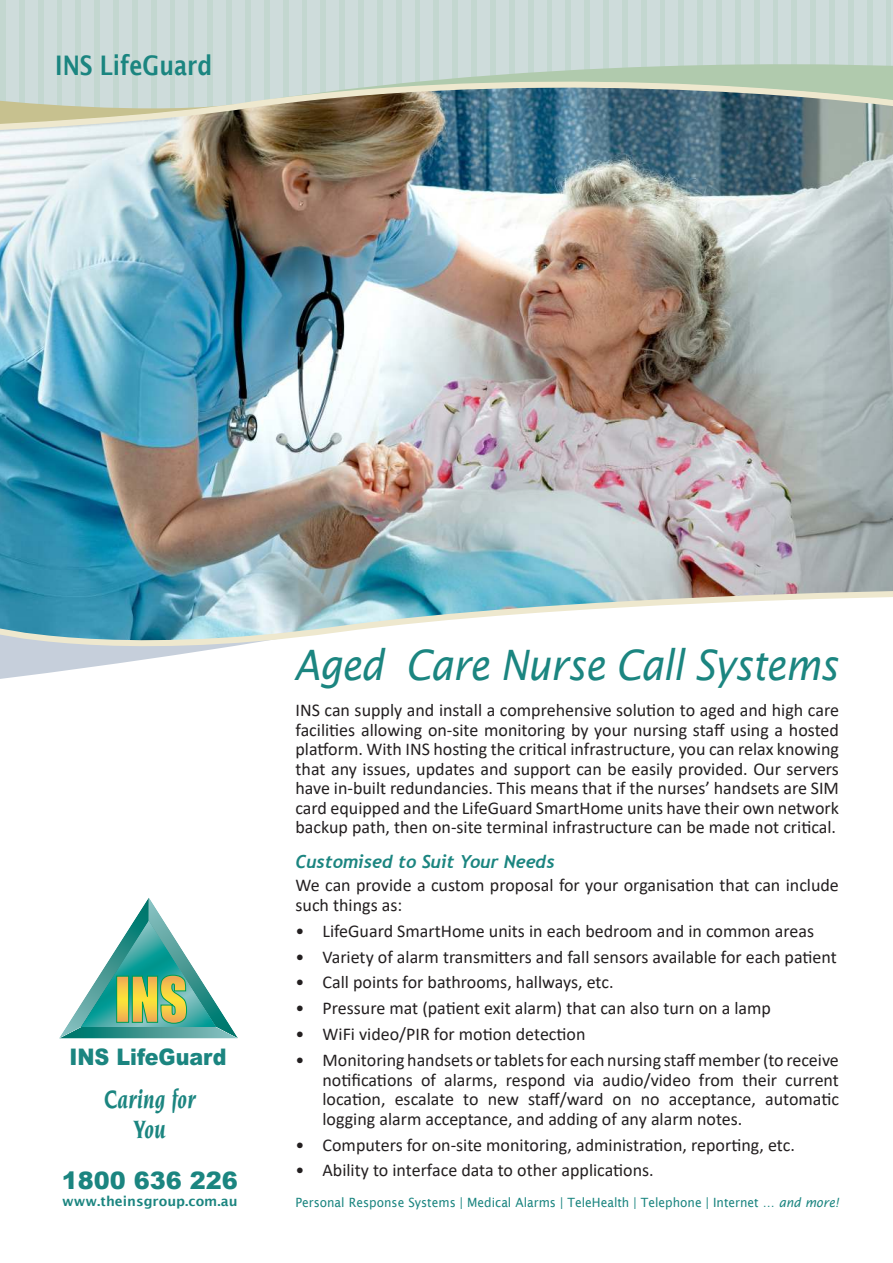
<style>
.page{position:relative;width:893px;height:1263px;background:#fff}
.page>*{position:absolute;margin:0;border:0;box-sizing:border-box;transform-origin:0 0}
.t1{font:italic 42px "Lucida Sans";letter-spacing:-.02em;color:#1b8580;scale:.9 1}
.t2{font:600 27px "Lucida Sans";color:#1b8580;scale:.83 1}
.t3{font:italic 700 27px/30px "Novarese";color:#1b8580;text-align:center;scale:.8 1}
.t4{font:900 24px "Arial";color:#1b8580}
.t5{font:900 22.95px "Arial";color:#1b8580;scale:.9 1}
.t6{font:18px/19.5px "Calibri";color:#231f20;text-align:justify}
.t7{font:italic 700 18px "Trebuchet";color:#1b8580}
.t8{font:600 13.5px "Lucida Sans";color:#1b8580}
.t9{font:12.75px "Lucida Sans";color:#1b8580;scale:.94 1}
.s1{font-style:italic}
</style>
<div class="page">
<div style="left:0;top:0;width:893px;height:533px;background:#c3d7d0"></div>
<div style="left:6px;top:0;width:13px;height:534px;background:#cedcdb"></div>
<div style="left:25px;top:0;width:12px;height:534px;background:#cedcdb"></div>
<div style="left:44px;top:0;width:12px;height:534px;background:#cedcdb"></div>
<div style="left:63px;top:0;width:12px;height:534px;background:#cedcdb"></div>
<div style="left:81px;top:0;width:13px;height:534px;background:#cedcdb"></div>
<div style="left:100px;top:0;width:13px;height:534px;background:#cedcdb"></div>
<div style="left:119px;top:0;width:13px;height:534px;background:#cedcdb"></div>
<div style="left:138px;top:0;width:13px;height:534px;background:#cedcdb"></div>
<div style="left:157px;top:0;width:12px;height:534px;background:#cedcdb"></div>
<div style="left:176px;top:0;width:12px;height:534px;background:#cedcdb"></div>
<div style="left:195px;top:0;width:12px;height:534px;background:#cedcdb"></div>
<div style="left:213px;top:0;width:13px;height:534px;background:#cedcdb"></div>
<div style="left:232px;top:0;width:13px;height:534px;background:#cedcdb"></div>
<div style="left:251px;top:0;width:13px;height:534px;background:#cedcdb"></div>
<div style="left:270px;top:0;width:12px;height:534px;background:#cedcdb"></div>
<div style="left:289px;top:0;width:12px;height:534px;background:#cedcdb"></div>
<div style="left:308px;top:0;width:12px;height:534px;background:#cedcdb"></div>
<div style="left:326px;top:0;width:13px;height:534px;background:#cedcdb"></div>
<div style="left:345px;top:0;width:13px;height:534px;background:#cedcdb"></div>
<div style="left:364px;top:0;width:13px;height:534px;background:#cedcdb"></div>
<div style="left:383px;top:0;width:12px;height:534px;background:#cedcdb"></div>
<div style="left:402px;top:0;width:12px;height:534px;background:#cedcdb"></div>
<div style="left:421px;top:0;width:12px;height:534px;background:#cedcdb"></div>
<div style="left:439px;top:0;width:13px;height:534px;background:#cedcdb"></div>
<div style="left:458px;top:0;width:13px;height:534px;background:#cedcdb"></div>
<div style="left:477px;top:0;width:13px;height:534px;background:#cedcdb"></div>
<div style="left:496px;top:0;width:13px;height:534px;background:#cedcdb"></div>
<div style="left:515px;top:0;width:12px;height:534px;background:#cedcdb"></div>
<div style="left:534px;top:0;width:12px;height:534px;background:#cedcdb"></div>
<div style="left:553px;top:0;width:12px;height:534px;background:#cedcdb"></div>
<div style="left:571px;top:0;width:13px;height:534px;background:#cedcdb"></div>
<div style="left:590px;top:0;width:13px;height:534px;background:#cedcdb"></div>
<div style="left:609px;top:0;width:13px;height:534px;background:#cedcdb"></div>
<div style="left:628px;top:0;width:12px;height:534px;background:#cedcdb"></div>
<div style="left:647px;top:0;width:12px;height:534px;background:#cedcdb"></div>
<div style="left:666px;top:0;width:12px;height:534px;background:#cedcdb"></div>
<div style="left:684px;top:0;width:13px;height:534px;background:#cedcdb"></div>
<div style="left:703px;top:0;width:13px;height:534px;background:#cedcdb"></div>
<div style="left:722px;top:0;width:13px;height:534px;background:#cedcdb"></div>
<div style="left:741px;top:0;width:13px;height:534px;background:#cedcdb"></div>
<div style="left:760px;top:0;width:12px;height:534px;background:#cedcdb"></div>
<div style="left:779px;top:0;width:12px;height:534px;background:#cedcdb"></div>
<div style="left:797px;top:0;width:13px;height:534px;background:#cedcdb"></div>
<div style="left:816px;top:0;width:13px;height:534px;background:#cedcdb"></div>
<div style="left:835px;top:0;width:13px;height:534px;background:#cedcdb"></div>
<div style="left:854px;top:0;width:13px;height:534px;background:#cedcdb"></div>
<div style="left:873px;top:0;width:12px;height:534px;background:#cedcdb"></div>
<hr style="left:892px;top:0;width:1px;height:534px;background:#cedcdb">
<img style="left:0;top:60px;width:893px;height:600px">
<img style="left:134px;top:898px;width:29px;height:22px">
<img style="left:59px;top:1004px;width:179px;height:34px">
<img style="left:81px;top:920px;width:135px;height:107px">
<svg style="left:116px;top:975px;width:71px;height:49px;background:#b1bc5b"></svg>
<h2 class="t2" style="left:55px;top:54px;width:191px">INS LifeGuard</h2>
<p class="t5" style="left:69px;top:1043px;width:176px">INS LifeGuard</p>
<h2 class="t3" style="left:104px;top:1085px;width:116px">Caring for<br>You</h2>
<h3 class="t4" style="left:62px;top:1167px;width:178px">1800 636 226</h3>
<p class="t8" style="left:62px;top:1195px;width:177px">www.theinsgroup.com.au</p>
<h1 class="t1" style="left:294px;top:647px;width:606px">Aged Care Nurse Call Systems</h1>
<p class="t6" style="left:296px;top:700px;width:545px">INS can supply and install a comprehensive solution to aged and high care facilities allowing on-site monitoring by your nursing staff using a hosted platform. With INS hosting the critical infrastructure, you can relax knowing that any issues, updates and support can be easily provided. Our servers have in-built redundancies. This means that if the nurses’ handsets are SIM card equipped and the LifeGuard SmartHome units have their own network backup path, then on-site terminal infrastructure can be made not critical.</p>
<p class="t7" style="left:296px;top:854px;width:261px">Customised to Suit Your Needs</p>
<p class="t6" style="left:296px;top:875px;width:545px">We can provide a custom proposal for your organisation that can include such things as:</p>
<p class="t6" style="left:296px;top:920px;width:520px">• LifeGuard SmartHome units in each bedroom and in common areas</p>
<p class="t6" style="left:296px;top:946px;width:543px">• Variety of alarm transmitters and fall sensors available for each patient</p>
<p class="t6" style="left:296px;top:972px;width:320px">• Call points for bathrooms, hallways, etc.</p>
<p class="t6" style="left:296px;top:998px;width:477px">• Pressure mat (patient exit alarm) that can also turn on a lamp</p>
<p class="t6" style="left:296px;top:1024px;width:291px">• WiFi video/PIR for motion detection</p>
<p class="t6" style="left:323px;top:1050px;width:518px;text-indent:-27px">• Monitoring handsets or tablets for each nursing staff member (to receive notifications of alarms, respond via audio/video from their current location, escalate to new staff/ward on no acceptance, automatic logging alarm acceptance, and adding of any alarm notes.</p>
<p class="t6" style="left:296px;top:1134px;width:501px">• Computers for on-site monitoring, administration, reporting, etc.</p>
<p class="t6" style="left:296px;top:1160px;width:360px">• Ability to interface data to other applications.</p>
<p class="t9" style="left:296px;top:1197px;width:579px">Personal Response Systems | Medical Alarms | TeleHealth | Telephone | Internet … <span class="s1">and more!</span></p>
</div>
